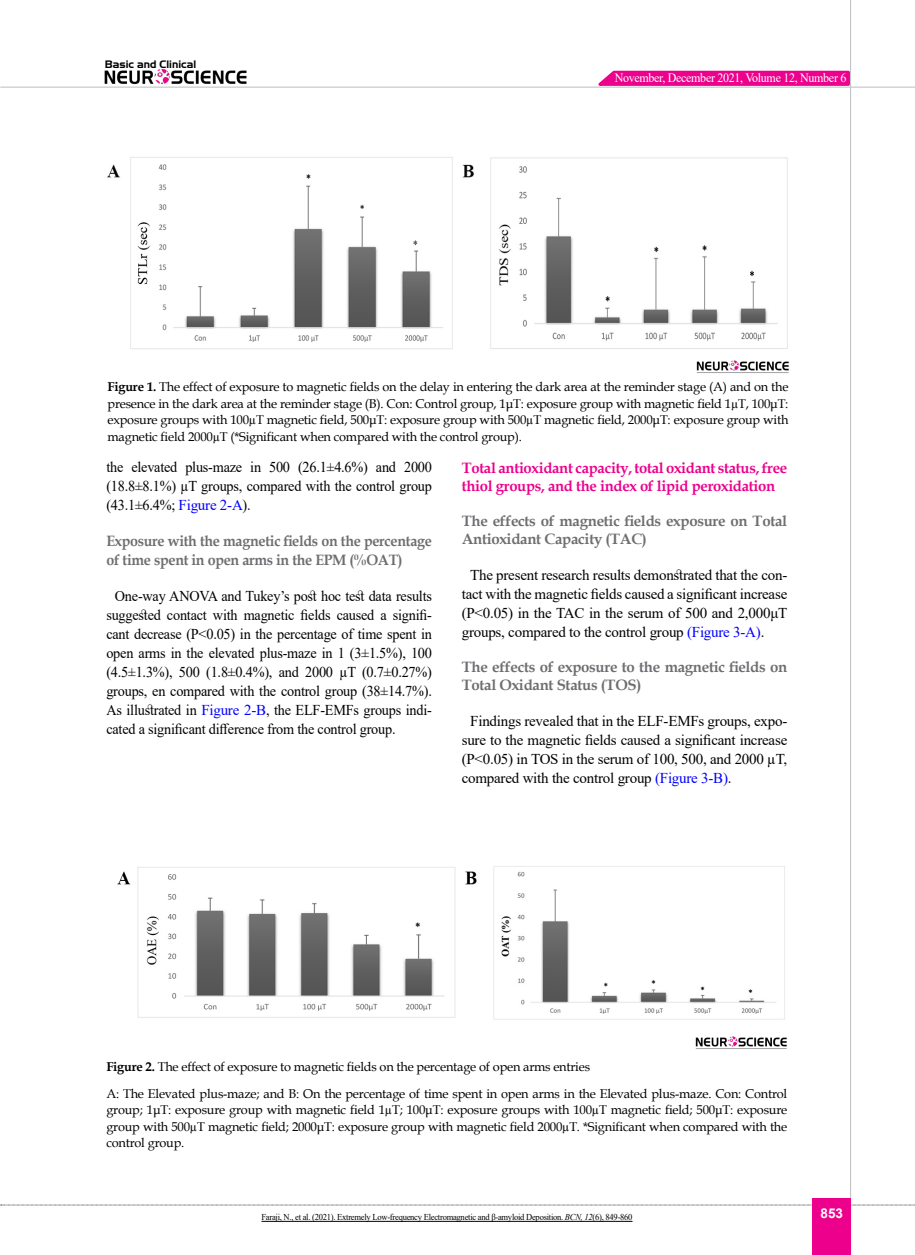
<style>
.page{position:relative;width:915px;height:1255px;background:#fff}
.page>*{position:absolute;margin:0;border:0;box-sizing:border-box;transform-origin:0 0}
.t1{font:15px/19px "Times New Roman";letter-spacing:-.015em;color:#000;text-align:justify;scale:.95 1}
.t2{font:15px/19px "Times New Roman";letter-spacing:-.015em;color:#000;text-align:justify}
.t3{font:700 15px/18px "Book Antiqua";letter-spacing:-.02em;color:#6d6e71}
.t4{font:700 15px/18px "Book Antiqua";letter-spacing:-.02em;color:#ec008c}
.t5{font:700 15px/19px "Book Antiqua";letter-spacing:-.02em;color:#6d6e71;scale:.95 1}
.t6{font:700 13.5px "Arial";color:#fff}
.t7{font:12.75px/16.5px "Book Antiqua";letter-spacing:-.015em;color:#000;text-align:justify}
.t8{font:12.75px "Times New Roman";letter-spacing:-.025em;color:#fff;scale:.94 1}
.t9{font:10.5px "Aero Regular SWFTE";color:#000}
.t10{font:9px "Times New Roman";letter-spacing:-.03em;color:#000;scale:.95 1}
.s1{font-weight:700}
.s2{color:#00f}
.s3{font-style:italic}
</style>
<div class="page">
<svg style="left:1px;top:1204px;width:914px;height:1px"></svg>
<hr style="left:849px;top:0;width:1px;height:1254px;background:#c2c4c6">
<hr style="left:0;top:87px;width:914px;height:1px;background:#c2c4c6">
<img style="left:104px;top:69px;width:143px;height:16px">
<div style="left:812px;top:1198px;width:38px;height:56px;background:#ec008c"></div>
<svg style="left:591px;top:69px;width:260px;height:18px;background:#ee32a2"></svg>
<img style="left:696px;top:360px;width:92px;height:13px">
<img style="left:107px;top:157px;width:681px;height:192px">
<img style="left:695px;top:1036px;width:92px;height:13px">
<img style="left:117px;top:866px;width:668px;height:154px">
<hr style="left:261px;top:1220px;width:371px;height:1px;background:#000">
<p class="t9" style="left:105px;top:58px;width:93px">Basic and Clinical</p>
<p class="t8" style="left:614px;top:69px;width:248px">November, December 2021, Volume 12, Number 6</p>
<p class="t7" style="left:107px;top:378px;width:682px"><span class="s1">Figure 1.</span> The effect of exposure to magnetic fields on the delay in entering the dark area at the reminder stage (A) and on the presence in the dark area at the reminder stage (B). Con: Control group, 1μT: exposure group with magnetic field 1µT, 100μT: exposure groups with 100µT magnetic field, 500μT: exposure group with 500µT magnetic field, 2000μT: exposure group with magnetic field 2000µT (*Significant when compared with the control group).</p>
<p class="t1" style="left:106px;top:457px;width:344px">the elevated plus-maze in 500 (26.1±4.6%) and 2000 (18.8±8.1%) µT groups, compared with the control group (43.1±6.4%; <span class="s2">Figure 2-A</span>).</p>
<p class="t5" style="left:106px;top:531px;width:344px">Exposure with the magnetic fields on the percentage of time spent in open arms in the EPM (%OAT)</p>
<p class="t1" style="left:106px;top:585px;width:344px;text-indent:9px">One-way ANOVA and Tukey’s post hoc test data results suggested contact with magnetic fields caused a signifi&shy;cant decrease (P&lt;0.05) in the percentage of time spent in open arms in the elevated plus-maze in 1 (3±1.5%), 100 (4.5±1.3%), 500 (1.8±0.4%), and 2000 µT (0.7±0.27%) groups, en compared with the control group (38±14.7%).<br>As illustrated in <span class="s2">Figure 2-B</span>, the ELF-EMFs groups indi&shy;cated a significant difference from the control group.</p>
<p class="t4" style="left:461px;top:458px;width:327px">Total antioxidant capacity, total oxidant status, free thiol groups, and the index of lipid peroxidation</p>
<p class="t3" style="left:461px;top:511px;width:327px">The effects of magnetic fields exposure on Total<br>Antioxidant Capacity (TAC)</p>
<p class="t2" style="left:461px;top:565px;width:327px;text-indent:9px">The present research results demonstrated that the con&shy;tact with the magnetic fields caused a significant increase (P&lt;0.05) in the TAC in the serum of 500 and 2,000μT groups, compared to the control group <span class="s2">(Figure 3-A)</span>.</p>
<p class="t3" style="left:461px;top:658px;width:327px">The effects of exposure to the magnetic fields on<br>Total Oxidant Status (TOS)</p>
<p class="t2" style="left:461px;top:711px;width:327px;text-indent:9px">Findings revealed that in the ELF-EMFs groups, expo&shy;sure to the magnetic fields caused a significant increase (P&lt;0.05) in TOS in the serum of 100, 500, and 2000 µT, compared with the control group <span class="s2">(Figure 3-B)</span>.</p>
<p class="t7" style="left:106px;top:1053px;width:682px;line-height:26.2px"><span class="s1">Figure 2.</span> The effect of exposure to magnetic fields on the percentage of open arms entries<br>A: The Elevated plus-maze; and B: On the percentage of time spent in open arms in the Elevated plus-maze. Con: Control</p>
<p class="t7" style="left:106px;top:1101px;width:682px">group; 1μT: exposure group with magnetic field 1µT; 100μT: exposure groups with 100µT magnetic field; 500μT: exposure group with 500µT magnetic field; 2000μT: exposure group with magnetic field 2000µT. *Significant when compared with the control group.</p>
<p class="t10" style="left:261px;top:1210px;width:392px">Faraji, N., et al. (2021). Extremely Low-frequency Electromagnetic and β-amyloid Deposition. <span class="s3">BCN, 12</span>(6), 849-860</p>
<p class="t6" style="left:820px;top:1203px;width:24px">853</p>
</div>
